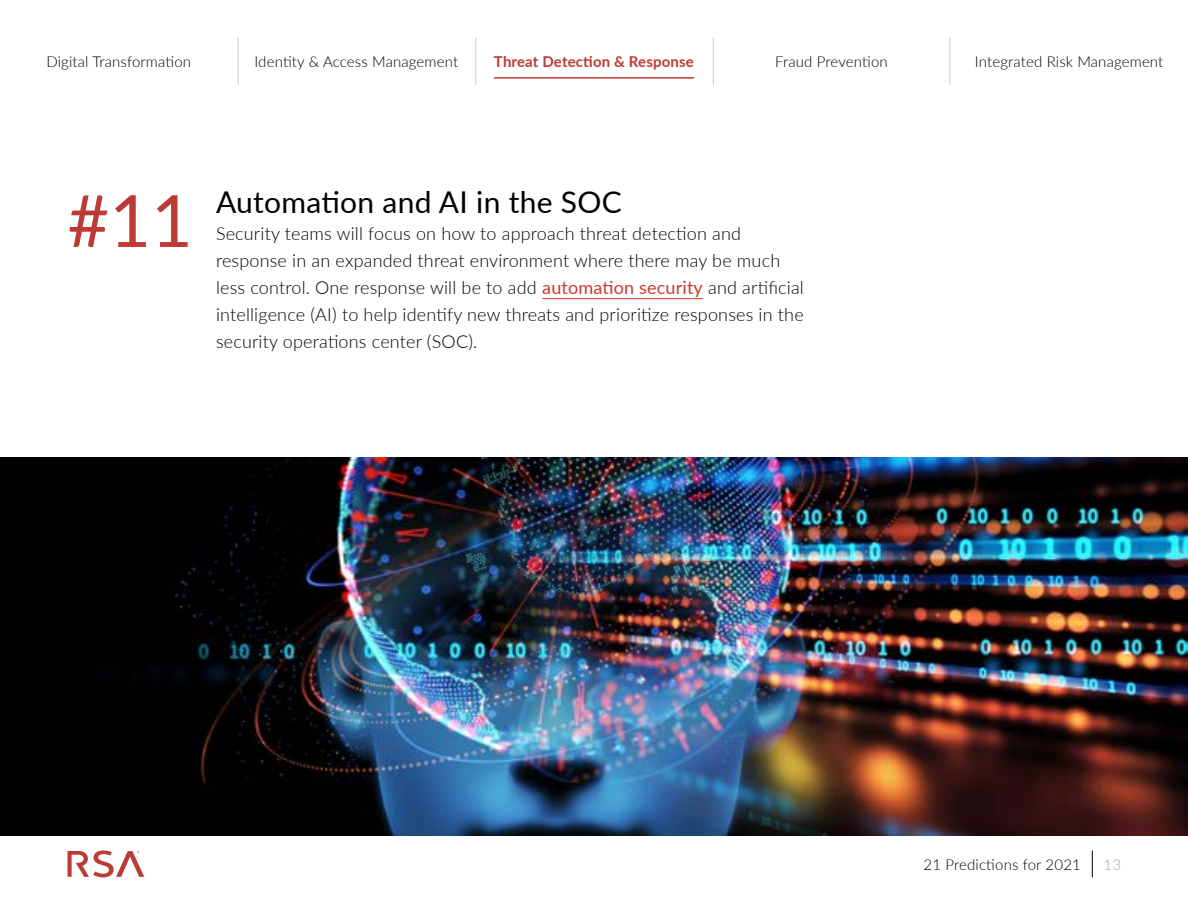
<style>
.page{position:relative;width:1188px;height:918px;background:#fff}
.page>*{position:absolute;margin:0;border:0;box-sizing:border-box;transform-origin:0 0}
.t1{font:72px "Lato";color:#be3a34}
.t2{font:30px "Lato";letter-spacing:.01em;color:#000}
.t3{font:300 18px/27px "Lato";letter-spacing:.01em;color:#000}
.t4{font:300 15px "Lato";letter-spacing:.01em;color:#000}
.t5{font:700 15px "Lato";letter-spacing:.01em;color:#be3a34}
.t6{font:300 15px "Lato";color:#9ea2a2}
.s1{font-weight:400;color:#ce372f}
</style>
<div class="page">
<svg style="left:1092px;top:850px;width:1px;height:27px"></svg>
<svg style="left:68px;top:851px;width:76px;height:26px"></svg>
<hr style="left:542px;top:298px;width:161px;height:1px;background:#ce372f">
<img style="left:0;top:458px;width:1188px;height:378px">
<hr style="left:494px;top:77px;width:200px;height:2px;background:#be3a34">
<hr style="left:238px;top:38px;width:1px;height:47px;background:#d0d3d4">
<hr style="left:475px;top:38px;width:1px;height:47px;background:#d0d3d4">
<hr style="left:713px;top:38px;width:1px;height:47px;background:#d0d3d4">
<hr style="left:949px;top:38px;width:1px;height:47px;background:#d0d3d4">
<p class="t4" style="left:46px;top:52px;width:146px">Digital Transformation</p>
<p class="t4" style="left:254px;top:52px;width:205px">Identity &amp; Access Management</p>
<p class="t5" style="left:494px;top:51px;width:201px">Threat Detection &amp; Response</p>
<p class="t4" style="left:775px;top:52px;width:114px">Fraud Prevention</p>
<p class="t4" style="left:975px;top:52px;width:190px">Integrated Risk Management</p>
<h1 class="t1" style="left:68px;top:169px;width:127px">#11</h1>
<h2 class="t2" style="left:216px;top:181px;width:407px">Automation and AI in the SOC</h2>
<p class="t3" style="left:216px;top:220px;width:589px">Security teams will focus on how to approach threat detection and response in an expanded threat environment where there may be much less control. One response will be to add <span class="s1">automation security</span> and artificial intelligence (AI) to help identify new threats and prioritize responses in the security operations center (SOC).</p>
<p class="t4" style="left:924px;top:854px;width:159px">21 Predictions for 2021</p>
<p class="t6" style="left:1104px;top:854px;width:19px">13</p>
</div>
